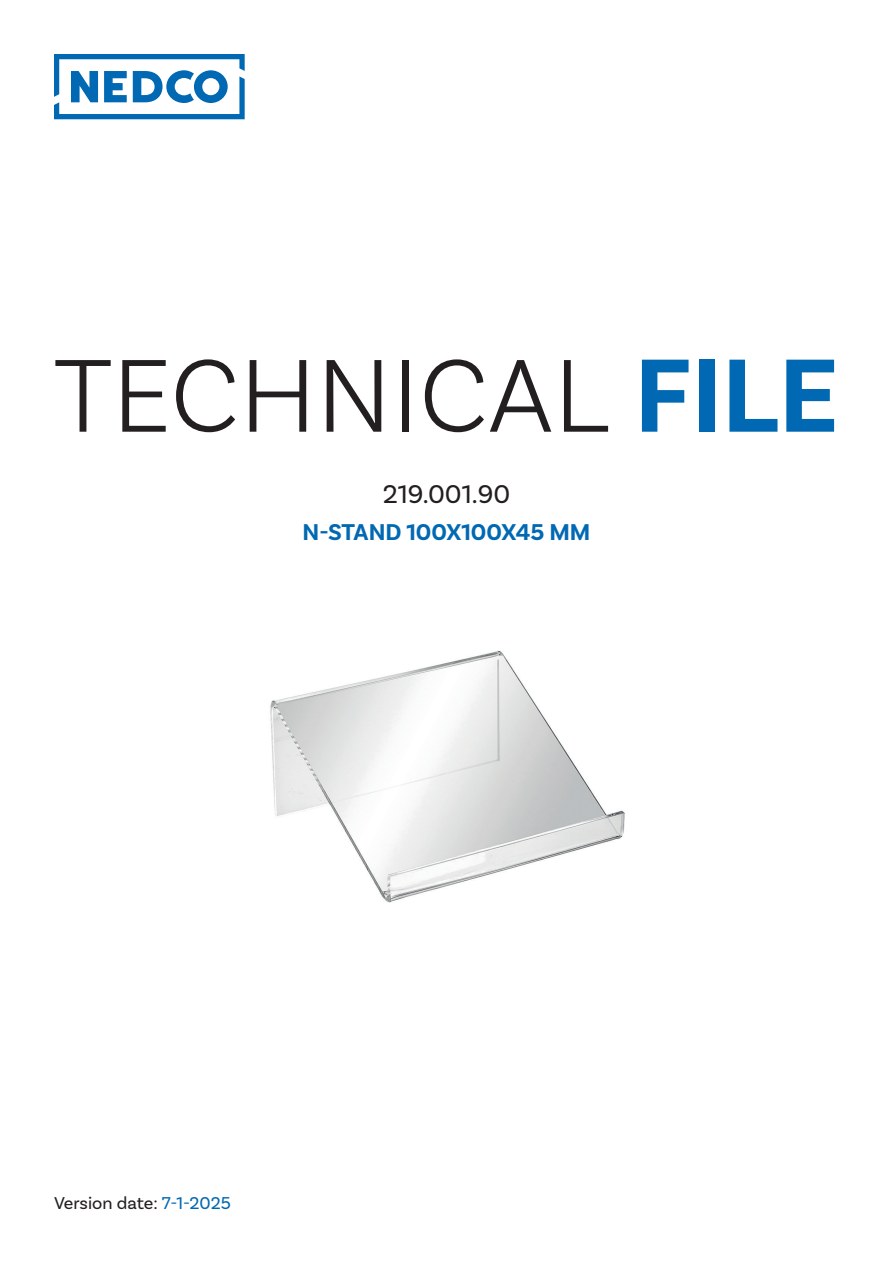
<style>
.page{position:relative;width:893px;height:1263px;background:#fff}
.page>*{position:absolute;margin:0;border:0;box-sizing:border-box;transform-origin:0 0}
.t1{font:300 109.2px "Basic Sans";color:#231f20}
.No_Spacing{font:27px "Basic Sans";color:#231f20}
.No_Spacing-2{font:700 24px "Basic Sans";color:#0168b3}
.No_Spacing-3{font:18px "Basic Sans";color:#231f20}
.s1{font-weight:700;color:#0168b3}
.s2{color:#0168b3}
</style>
<div class="page">
<svg style="left:54px;top:54px;width:191px;height:65px"></svg>
<img style="left:270px;top:651px;width:355px;height:252px">
<p class="t1" style="left:54px;top:330px;width:786px">TECHNICAL <span class="s1">FILE</span></p>
<p class="No_Spacing" style="left:383px;top:478px;width:129px">219.001.90</p>
<p class="No_Spacing-2" style="left:303px;top:518px;width:289px">N-STAND 100X100X45 MM</p>
<p class="No_Spacing-3" style="left:54px;top:1192px;width:178px">Version date: <span class="s2">7-1-2025</span></p>
</div>
